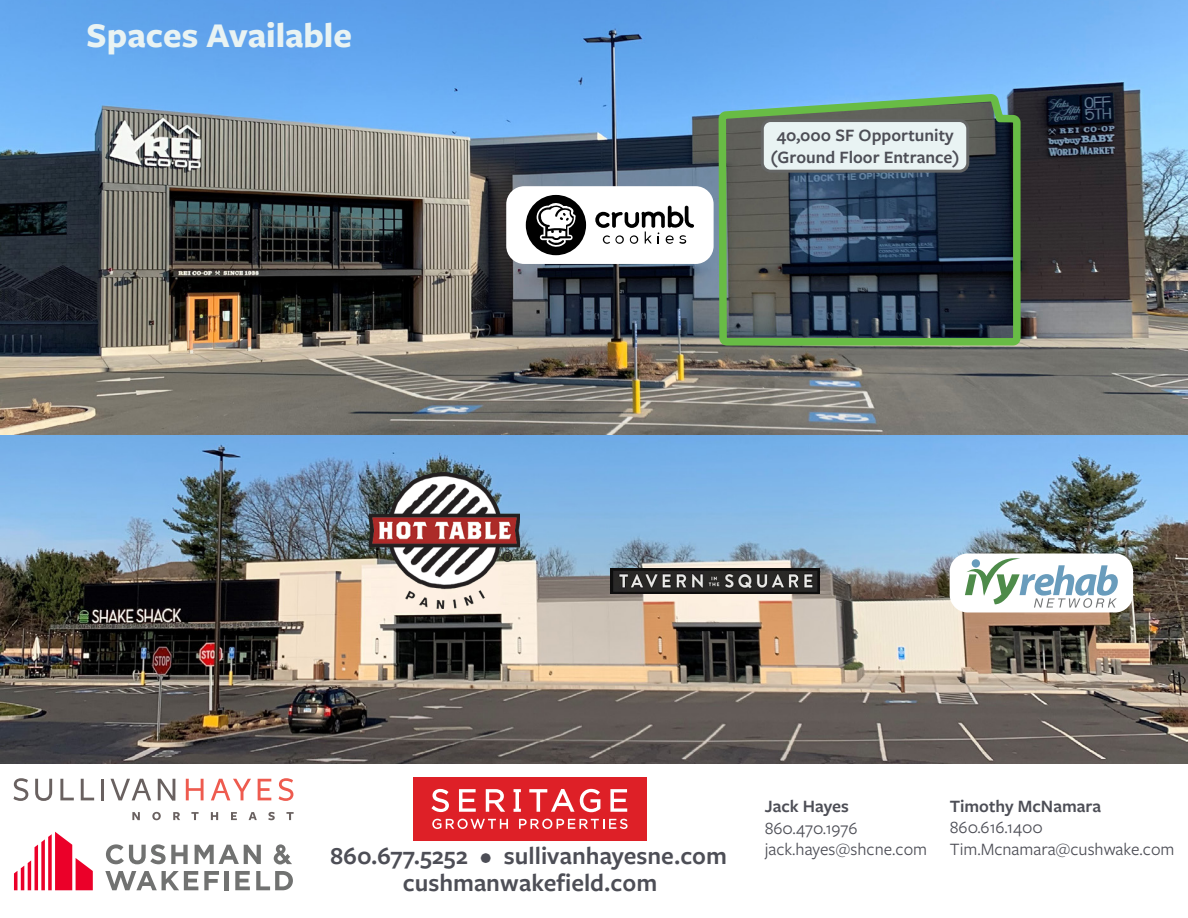
<style>
.page{position:relative;width:1188px;height:918px;background:#fff}
.page>*{position:absolute;margin:0;border:0;box-sizing:border-box;transform-origin:0 0}
.Listing_Name-Address{font:700 36px "Freight Sans Pro";color:#e9f3f3}
.Company_Phone___URL{font:600 25.5px "Freight Sans Pro";color:#4d4e56}
.Broker_Phone-Email{font:18px "Freight Sans Pro";color:#4d4e56}
.Broker_Name{font:600 18px "Freight Sans Pro";color:#4d4e56}
.s1{font-weight:400}
</style>
<div class="page">
<div style="left:413px;top:777px;width:234px;height:64px;background:#de2027"></div>
<svg style="left:431px;top:789px;width:18px;height:23px"></svg>
<svg style="left:459px;top:789px;width:17px;height:23px"></svg>
<svg style="left:486px;top:789px;width:19px;height:23px"></svg>
<svg style="left:529px;top:789px;width:71px;height:23px"></svg>
<svg style="left:610px;top:789px;width:17px;height:23px"></svg>
<svg style="left:514px;top:789px;width:7px;height:23px"></svg>
<svg style="left:432px;top:819px;width:76px;height:10px"></svg>
<svg style="left:519px;top:819px;width:109px;height:10px"></svg>
<svg style="left:186px;top:779px;width:18px;height:21px"></svg>
<svg style="left:258px;top:779px;width:13px;height:21px"></svg>
<svg style="left:279px;top:778px;width:14px;height:23px"></svg>
<svg style="left:211px;top:779px;width:40px;height:21px"></svg>
<svg style="left:132px;top:812px;width:8px;height:8px"></svg>
<svg style="left:152px;top:812px;width:9px;height:8px"></svg>
<svg style="left:173px;top:812px;width:7px;height:8px"></svg>
<svg style="left:191px;top:812px;width:8px;height:8px"></svg>
<svg style="left:211px;top:812px;width:7px;height:8px"></svg>
<svg style="left:231px;top:812px;width:6px;height:8px"></svg>
<svg style="left:249px;top:812px;width:8px;height:8px"></svg>
<svg style="left:268px;top:812px;width:7px;height:8px"></svg>
<svg style="left:286px;top:812px;width:8px;height:8px"></svg>
<svg style="left:14px;top:778px;width:14px;height:23px"></svg>
<svg style="left:35px;top:779px;width:17px;height:22px"></svg>
<svg style="left:60px;top:779px;width:14px;height:21px"></svg>
<svg style="left:81px;top:779px;width:13px;height:21px"></svg>
<hr style="left:101px;top:779px;width:3px;height:21px;background:#696160">
<svg style="left:158px;top:779px;width:17px;height:22px"></svg>
<svg style="left:111px;top:779px;width:40px;height:21px"></svg>
<svg style="left:14px;top:832px;width:79px;height:58px"></svg>
<hr style="left:225px;top:871px;width:4px;height:19px;background:#717271">
<svg style="left:235px;top:871px;width:15px;height:19px"></svg>
<svg style="left:256px;top:871px;width:37px;height:19px"></svg>
<svg style="left:106px;top:844px;width:82px;height:20px"></svg>
<svg style="left:195px;top:845px;width:66px;height:19px"></svg>
<svg style="left:204px;top:871px;width:15px;height:19px"></svg>
<svg style="left:105px;top:871px;width:93px;height:19px"></svg>
<svg style="left:274px;top:844px;width:18px;height:20px"></svg>
<img style="left:0;top:435px;width:1188px;height:329px">
<img style="left:0;top:0;width:1188px;height:435px">
<img style="left:715px;top:0;width:309px;height:764px">
<div style="left:762px;top:121px;width:206px;height:50px;background:#e9f3f3;border-radius:8px"></div>
<div style="left:761px;top:119px;width:208px;height:54px;border:3px solid #656666;border-radius:8px"></div>
<img style="left:610px;top:569px;width:209px;height:25px">
<img style="left:369px;top:473px;width:150px;height:135px">
<div style="left:950px;top:554px;width:183px;height:58px;background:#fff;border-radius:18px"></div>
<svg style="left:965px;top:558px;width:153px;height:50px"></svg>
<div style="left:506px;top:186px;width:208px;height:78px;background:#fff;border-radius:18px"></div>
<svg style="left:595px;top:206px;width:99px;height:38px"></svg>
<div style="left:526px;top:195px;width:60px;height:60px;background:#000;border-radius:50%"></div>
<svg style="left:537px;top:202px;width:39px;height:46px"></svg>
<p class="Listing_Name-Address" style="left:87px;top:11px;width:267px">Spaces Available</p>
<p class="Broker_Name" style="left:776px;top:123px;width:179px">40,000 SF Opportunity</p>
<p class="Broker_Name" style="left:771px;top:145px;width:190px">(Ground Floor Entrance)</p>
<p class="Company_Phone___URL" style="left:330px;top:839px;width:399px">860.677.5252 <span class="s1">•</span> sullivanhayesne.com</p>
<p class="Company_Phone___URL" style="left:403px;top:865px;width:256px">cushmanwakefield.com</p>
<p class="Broker_Name" style="left:765px;top:794px;width:86px">Jack Hayes</p>
<p class="Broker_Phone-Email" style="left:765px;top:816px;width:94px">860.470.1976</p>
<p class="Broker_Phone-Email" style="left:765px;top:837px;width:164px">jack.hayes@shcne.com</p>
<p class="Broker_Name" style="left:950px;top:794px;width:153px">Timothy McNamara</p>
<p class="Broker_Phone-Email" style="left:950px;top:816px;width:95px">860.616.1400</p>
<p class="Broker_Phone-Email" style="left:950px;top:837px;width:226px">Tim.Mcnamara@cushwake.com</p>
</div>
